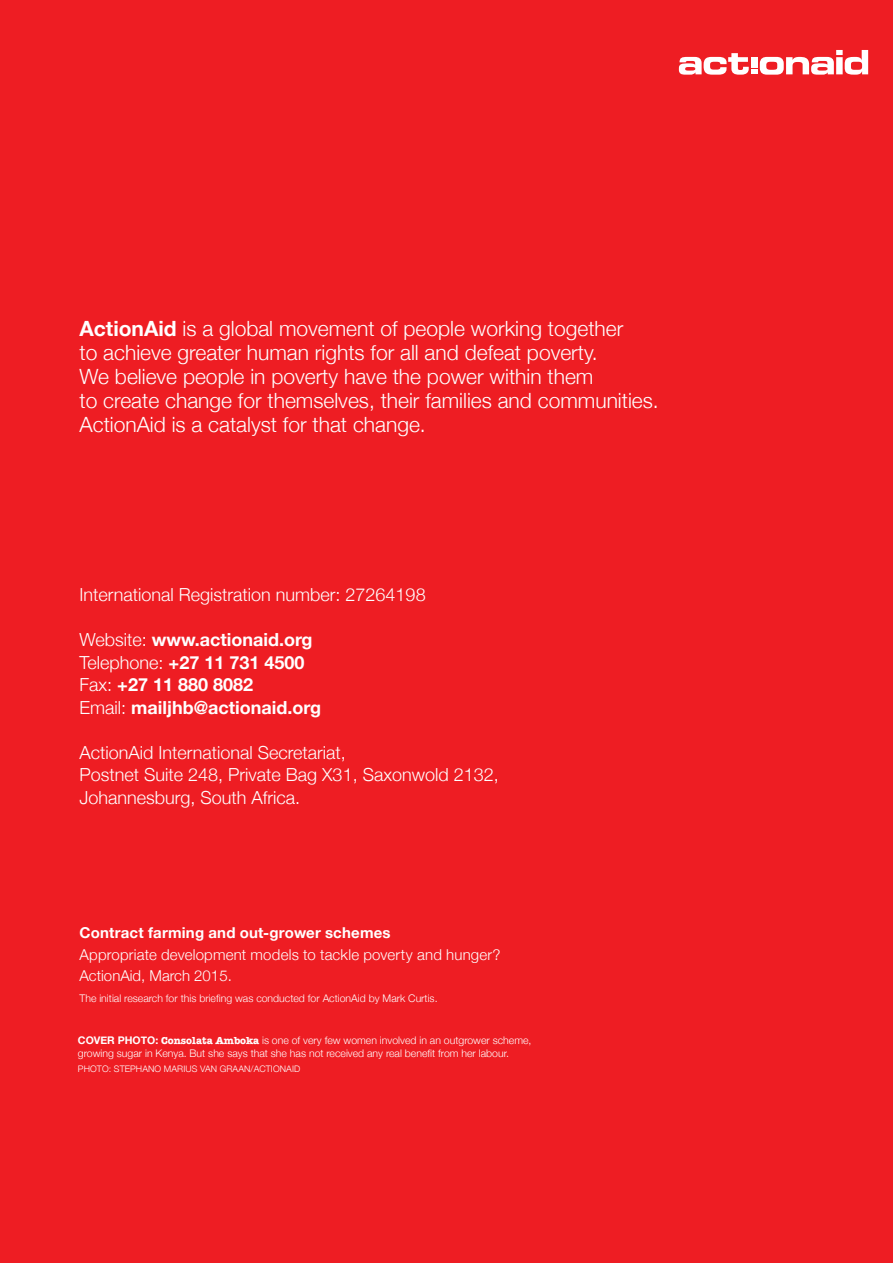
<style>
.page{position:relative;width:893px;height:1263px;background:#ee1d23}
.page>*{position:absolute;margin:0;border:0;box-sizing:border-box;transform-origin:0 0}
.body_copy{font:300 21px "Helvetica Neue";color:#fff}
.body_copy-2{font:300 18px "Helvetica Neue";color:#fff}
.body_copy-3{font:700 18px "Helvetica Neue";color:#fff}
.t1{font:300 15px "Helvetica Neue";letter-spacing:.01em;color:#fff}
.t2{font:700 15px "Helvetica Neue";letter-spacing:.015em;color:#fff}
.t3{font:300 10.5px/12.8px "Helvetica Neue";color:#fff}
.t4{font:300 9px "Helvetica Neue";letter-spacing:.01em;color:#fff}
.s1{font-weight:700}
.s2{font-weight:300}
.s3{font-family:"American Typewriter";font-weight:700}
</style>
<div class="page">
<svg style="left:679px;top:50px;width:189px;height:25px"></svg>
<p class="body_copy" style="left:80px;top:316px;width:545px"><span class="s1">ActionAid</span> is a global movement of people working together</p>
<p class="body_copy" style="left:80px;top:340px;width:520px">to achieve greater human rights for all and defeat poverty.</p>
<p class="body_copy" style="left:80px;top:364px;width:515px">We believe people in poverty have the power within them</p>
<p class="body_copy" style="left:80px;top:388px;width:581px">to create change for themselves, their families and communities.</p>
<p class="body_copy" style="left:80px;top:412px;width:348px">ActionAid is a catalyst for that change.</p>
<p class="body_copy-2" style="left:80px;top:584px;width:348px">International Registration number: 27264198</p>
<p class="body_copy-3" style="left:80px;top:629px;width:235px"><span class="s2">Website:</span> www.actionaid.org</p>
<p class="body_copy-3" style="left:80px;top:651px;width:226px"><span class="s2">Telephone:</span> +27 11 731 4500</p>
<p class="body_copy-3" style="left:80px;top:674px;width:175px"><span class="s2">Fax:</span> +27 11 880 8082</p>
<p class="body_copy-3" style="left:80px;top:696px;width:243px"><span class="s2">Email:</span> mailjhb@actionaid.org</p>
<p class="body_copy-2" style="left:80px;top:741px;width:268px">ActionAid International Secretariat,</p>
<p class="body_copy-2" style="left:80px;top:764px;width:421px">Postnet Suite 248, Private Bag X31, Saxonwold 2132,</p>
<p class="body_copy-2" style="left:80px;top:786px;width:222px">Johannesburg, South Africa.</p>
<p class="t2" style="left:80px;top:923px;width:313px">Contract farming and out-grower schemes</p>
<p class="t1" style="left:80px;top:945px;width:423px">Appropriate development models to tackle poverty and hunger?</p>
<p class="t1" style="left:80px;top:966px;width:154px">ActionAid, March 2015.</p>
<p class="t3" style="left:80px;top:992px;width:360px">The initial research for this briefing was conducted for ActionAid by Mark Curtis.</p>
<p class="t3" style="left:78px;top:1034px;width:455px"><span class="s1">COVER PHOTO:</span> <span class="s3">Consolata Amboka</span> is one of very few women involved in an outgrower scheme, growing sugar in Kenya. But she says that she has not received any real benefit from her labour.</p>
<p class="t4" style="left:78px;top:1063px;width:224px">PHOTO: STEPHANO MARIUS VAN GRAAN/ACTIONAID</p>
</div>
